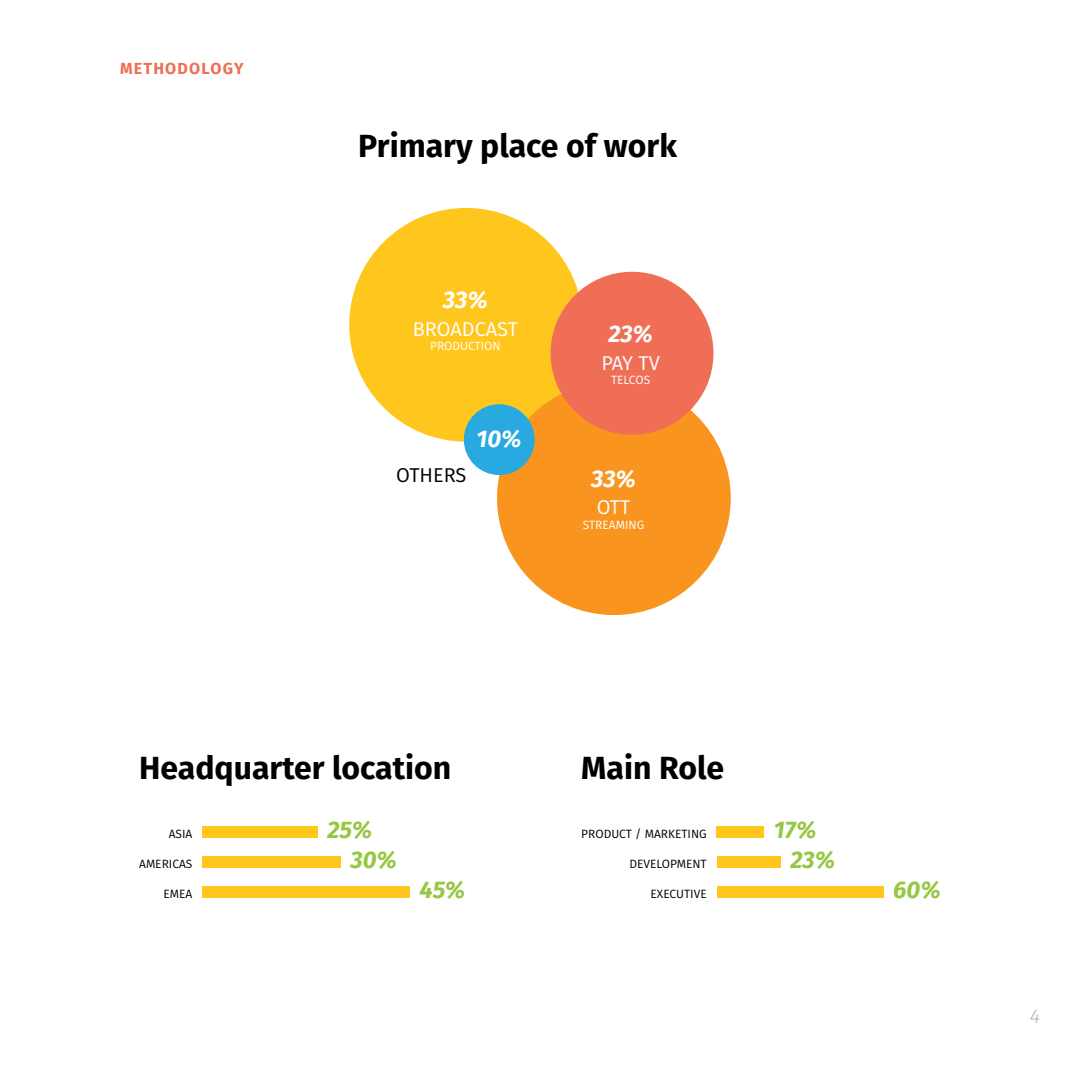
<style>
.page{position:relative;width:1080px;height:1080px;background:#fff}
.page>*{position:absolute;margin:0;border:0;box-sizing:border-box;transform-origin:0 0}
.t1{font:700 32px "Fira Sans";color:#000}
.t2{font:italic 700 24px/30px "Fira Sans";color:#95c741}
.t3{font:italic 700 24px "Fira Sans";color:#fff}
.t4{font:20px "Fira Sans";color:#fff}
.t5{font:20px "Fira Sans";color:#000}
.t6{font:italic 300 20px "Fira Sans";color:#b2b2b2}
.t7{font:700 16px "Fira Sans";letter-spacing:.075em;color:#ef6e55}
.t8{font:12px "Fira Sans";color:#000}
.t9{font:12px "Fira Sans";color:#fff}
</style>
<div class="page">
<div style="left:717px;top:826px;width:47px;height:12px;background:#ffc71e"></div>
<div style="left:717px;top:856px;width:64px;height:12px;background:#ffc71e"></div>
<div style="left:717px;top:886px;width:166px;height:12px;background:#ffc71e"></div>
<div style="left:202px;top:826px;width:115px;height:12px;background:#ffc71e"></div>
<div style="left:202px;top:856px;width:139px;height:12px;background:#ffc71e"></div>
<div style="left:202px;top:886px;width:208px;height:12px;background:#ffc71e"></div>
<div style="left:349px;top:208px;width:234px;height:234px;background:#ffc71e;border-radius:50%"></div>
<div style="left:497px;top:381px;width:234px;height:234px;background:#f9951e;border-radius:50%"></div>
<div style="left:551px;top:272px;width:162px;height:163px;background:#ef6e55;border-radius:50%"></div>
<div style="left:464px;top:404px;width:71px;height:71px;background:#28a9e0;border-radius:50%"></div>
<h3 class="t7" style="left:120px;top:55px;width:125px">METHODOLOGY</h3>
<h1 class="t1" style="left:358px;top:119px;width:320px">Primary place of work</h1>
<h2 class="t3" style="left:443px;top:280px;width:46px">33%</h2>
<h3 class="t4" style="left:413px;top:314px;width:107px">BROADCAST</h3>
<p class="t9" style="left:430px;top:337px;width:72px">PRODUCTION</p>
<h3 class="t5" style="left:396px;top:461px;width:72px">OTHERS</h3>
<h2 class="t3" style="left:476px;top:418px;width:47px">10%</h2>
<h2 class="t3" style="left:608px;top:313px;width:46px">23%</h2>
<h3 class="t4" style="left:602px;top:348px;width:60px">PAY TV</h3>
<p class="t9" style="left:611px;top:371px;width:41px">TELCOS</p>
<h2 class="t3" style="left:591px;top:458px;width:46px">33%</h2>
<h3 class="t4" style="left:597px;top:493px;width:35px">OTT</h3>
<p class="t9" style="left:583px;top:516px;width:63px">STREAMING</p>
<h1 class="t1" style="left:139px;top:741px;width:314px">Headquarter location</h1>
<h2 class="t2" style="left:351px;top:813px;width:48px;text-indent:-23px">25%<br>30%</h2>
<h2 class="t2" style="left:420px;top:873px;width:47px">45%</h2>
<p class="t8" style="left:169px;top:825px;width:25px">ASIA</p>
<p class="t8" style="left:139px;top:855px;width:55px">AMERICAS</p>
<p class="t8" style="left:164px;top:885px;width:30px">EMEA</p>
<h1 class="t1" style="left:581px;top:741px;width:144px">Main Role</h1>
<p class="t8" style="left:581px;top:825px;width:127px">PRODUCT / MARKETING</p>
<p class="t8" style="left:629px;top:855px;width:79px">DEVELOPMENT</p>
<p class="t8" style="left:651px;top:885px;width:58px">EXECUTIVE</p>
<h2 class="t2" style="left:791px;top:813px;width:46px;text-indent:-17px">17%<br>23%</h2>
<h2 class="t2" style="left:893px;top:873px;width:49px">60%</h2>
<h3 class="t6" style="left:1030px;top:1002px;width:12px">4</h3>
</div>
